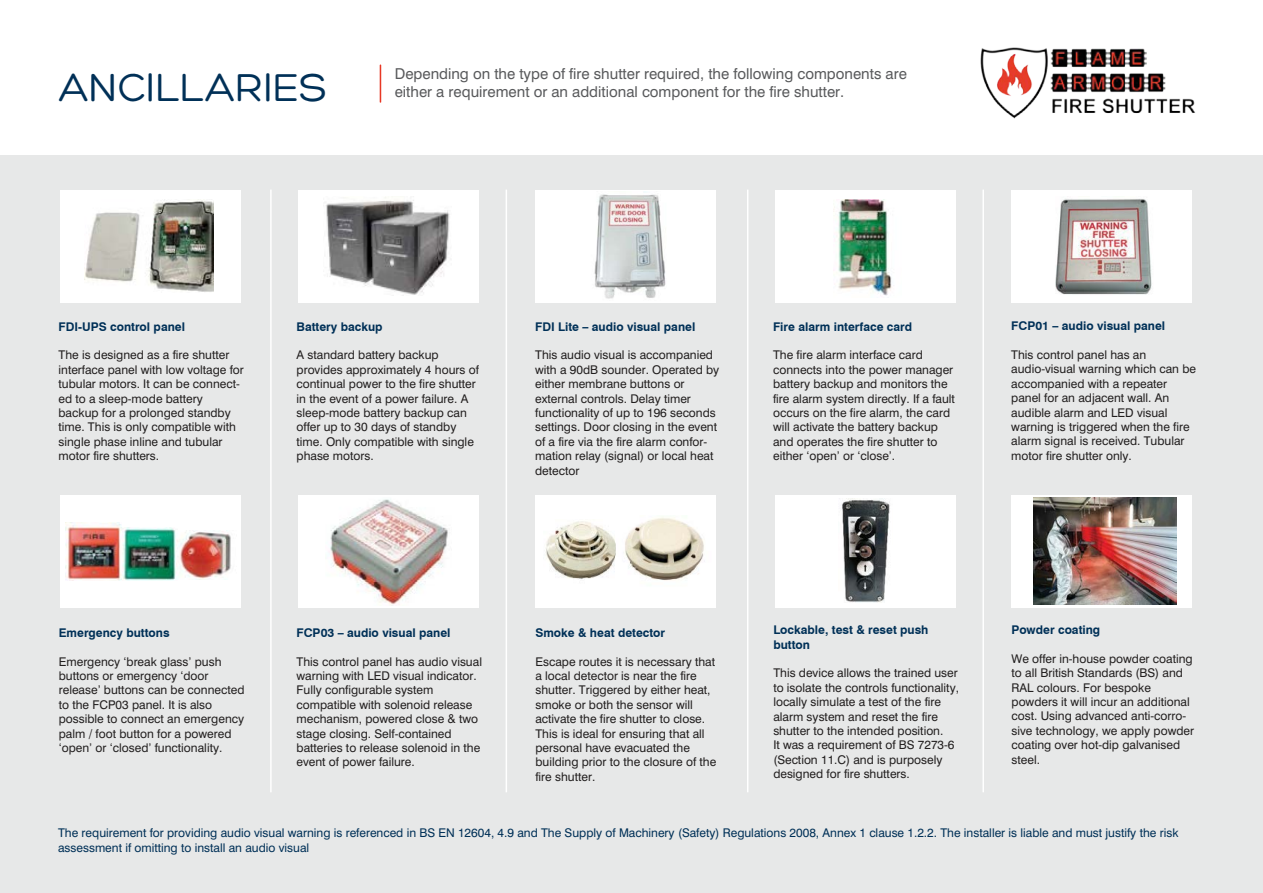
<style>
.page{position:relative;width:1263px;height:893px;background:#fff}
.page>*{position:absolute;margin:0;border:0;box-sizing:border-box;transform-origin:0 0}
.t1{font:42.15px "Hero";color:#003057}
.t2{font:15px/18px "Swiss 721 BT";color:#595a5c}
.t3{font:12px/14.4px "Swiss 721 BT";color:#221f1f}
.t4{font:700 12px/14.4px "Swiss 721 BT";color:#003057}
.t5{font:12px/14.4px "Swiss 721 BT";color:#003057}
</style>
<div class="page">
<div style="left:0;top:155px;width:1263px;height:738px;background:#e7e8e8"></div>
<hr style="left:270px;top:190px;width:2px;height:602px;background:#fff">
<hr style="left:506px;top:190px;width:1px;height:602px;background:#fff">
<hr style="left:747px;top:190px;width:1px;height:602px;background:#fff">
<hr style="left:982px;top:190px;width:2px;height:602px;background:#fff">
<div style="left:60px;top:190px;width:181px;height:113px;background:#fff"></div>
<div style="left:298px;top:190px;width:181px;height:113px;background:#fff"></div>
<div style="left:535px;top:190px;width:181px;height:113px;background:#fff"></div>
<div style="left:775px;top:190px;width:181px;height:113px;background:#fff"></div>
<div style="left:1011px;top:190px;width:181px;height:113px;background:#fff"></div>
<div style="left:60px;top:495px;width:181px;height:113px;background:#fff"></div>
<div style="left:298px;top:495px;width:181px;height:113px;background:#fff"></div>
<div style="left:535px;top:495px;width:181px;height:113px;background:#fff"></div>
<div style="left:775px;top:495px;width:181px;height:113px;background:#fff"></div>
<div style="left:1011px;top:495px;width:181px;height:113px;background:#fff"></div>
<img style="left:85px;top:199px;width:129px;height:93px">
<img style="left:326px;top:197px;width:124px;height:99px">
<img style="left:833px;top:199px;width:59px;height:97px">
<img style="left:66px;top:522px;width:56px;height:59px">
<img style="left:123px;top:528px;width:54px;height:52px">
<img style="left:177px;top:530px;width:54px;height:50px">
<img style="left:329px;top:499px;width:119px;height:106px">
<img style="left:545px;top:521px;width:71px;height:58px">
<img style="left:625px;top:516px;width:79px;height:65px">
<img style="left:842px;top:499px;width:48px;height:104px">
<svg style="left:380px;top:65px;width:1px;height:38px"></svg>
<img style="left:980px;top:47px;width:215px;height:72px">
<img style="left:594px;top:191px;width:72px;height:108px">
<img style="left:1055px;top:199px;width:97px;height:96px">
<img style="left:1033px;top:497px;width:143px;height:108px">
<h1 class="t1" style="left:59px;top:66px;width:269px">ANCILLARIES</h1>
<p class="t2" style="left:395px;top:64px;width:514px">Depending on the type of fire shutter required, the following components are either a requirement or an additional component for the fire shutter.</p>
<p class="t4" style="left:59px;top:319px;width:131px">!"#$%&amp;'()*+,-*.(/0+1.(</p>
<p class="t3" style="left:59px;top:348px;width:187px">The is designed as a fire shutter interface panel with low voltage for tubular motors. It can be connect&shy;ed to a sleep-mode battery backup for a prolonged standby time. This is only compatible with single phase inline and tubular motor fire shutters.</p>
<p class="t4" style="left:297px;top:319px;width:88px">G0,,1-E(=0)&lt;6/</p>
<p class="t3" style="left:297px;top:348px;width:184px">A standard battery backup provides approximately 4 hours of continual power to the fire shutter in the event of a power failure. A sleep-mode battery backup can offer up to 30 days of standby time. Only compatible with single phase motors.</p>
<p class="t4" style="left:535px;top:319px;width:162px">!"#(;8,1(5(0678*(98:60.(/0+1.</p>
<p class="t3" style="left:535px;top:348px;width:186px">This audio visual is accompanied with a 90dB sounder. Operated by either membrane buttons or external controls. Delay timer functionality of up to 196 seconds settings. Door closing in the event of a fire via the fire alarm confor&shy;mation relay (signal) or local heat detector</p>
<p class="t4" style="left:773px;top:319px;width:141px">!8-1(0.0-D(8+,1-H0)1()0-7</p>
<p class="t3" style="left:773px;top:348px;width:183px">The fire alarm interface card connects into the power manager battery backup and monitors the fire alarm system directly. If a fault occurs on the fire alarm, the card will activate the battery backup and operates the fire shutter to either ‘open’ or ‘close’.</p>
<p class="t4" style="left:1011px;top:319px;width:155px">!2&amp;34(5(0678*(98:60.(/0+1.</p>
<p class="t3" style="left:1011px;top:347px;width:186px">This control panel has an audio-visual warning which can be accompanied with a repeater panel for an adjacent wall. An audible alarm and LED visual warning is triggered when the fire alarm signal is received. Tubular motor fire shutter only.</p>
<p class="t4" style="left:59px;top:625px;width:112px">CD1-B1+)E(=6,,*+:</p>
<p class="t3" style="left:59px;top:654px;width:187px">Emergency ‘break glass’ push buttons or emergency ‘door release’ buttons can be connected to the FCP03 panel. It is also possible to connect an emergency palm / foot button for a powered ‘open’ or ‘closed’ functionality.</p>
<p class="t4" style="left:297px;top:625px;width:155px">!2&amp;3F(5(0678*(98:60.(/0+1.</p>
<p class="t3" style="left:297px;top:654px;width:187px">This control panel has audio visual warning with LED visual indicator.<br>Fully configurable system compatible with solenoid release mechanism, powered close &amp; two stage closing. Self-contained batteries to release solenoid in the event of power failure.</p>
<p class="t4" style="left:535px;top:625px;width:131px">'D*&lt;1(?(@10,(71,1),*-</p>
<p class="t3" style="left:535px;top:654px;width:182px">Escape routes it is necessary that a local detector is near the fire shutter. Triggered by either heat, smoke or both the sensor will activate the fire shutter to close.<br>This is ideal for ensuring that all personal have evacuated the building prior to the closure of the fire shutter.</p>
<p class="t4" style="left:773px;top:623px;width:160px">;*)&lt;0=.1&gt;(,1:,(?(-1:1,(/6:@( =6,,*+</p>
<p class="t3" style="left:773px;top:666px;width:187px">This device allows the trained user to isolate the controls functionality, locally simulate a test of the fire alarm system and reset the fire shutter to the intended position.<br>It was a requirement of BS 7273-6 (Section 11.C) and is purposely designed for fire shutters.</p>
<p class="t4" style="left:1011px;top:622px;width:90px">&amp;*A71-()*0,8+B</p>
<p class="t3" style="left:1011px;top:651px;width:184px">We offer in-house powder coating to all British Standards (BS) and<br>RAL colours. For bespoke powders it will incur an additional cost. Using advanced anti-corro&shy;sive technology, we apply powder coating over hot-dip galvanised steel.</p>
<p class="t5" style="left:58px;top:825px;width:1122px">The requirement for providing audio visual warning is referenced in BS EN 12604, 4.9 and The Supply of Machinery (Safety) Regulations 2008, Annex 1 clause 1.2.2. The installer is liable and must justify the risk assessment if omitting to install an audio visual</p>
</div>
